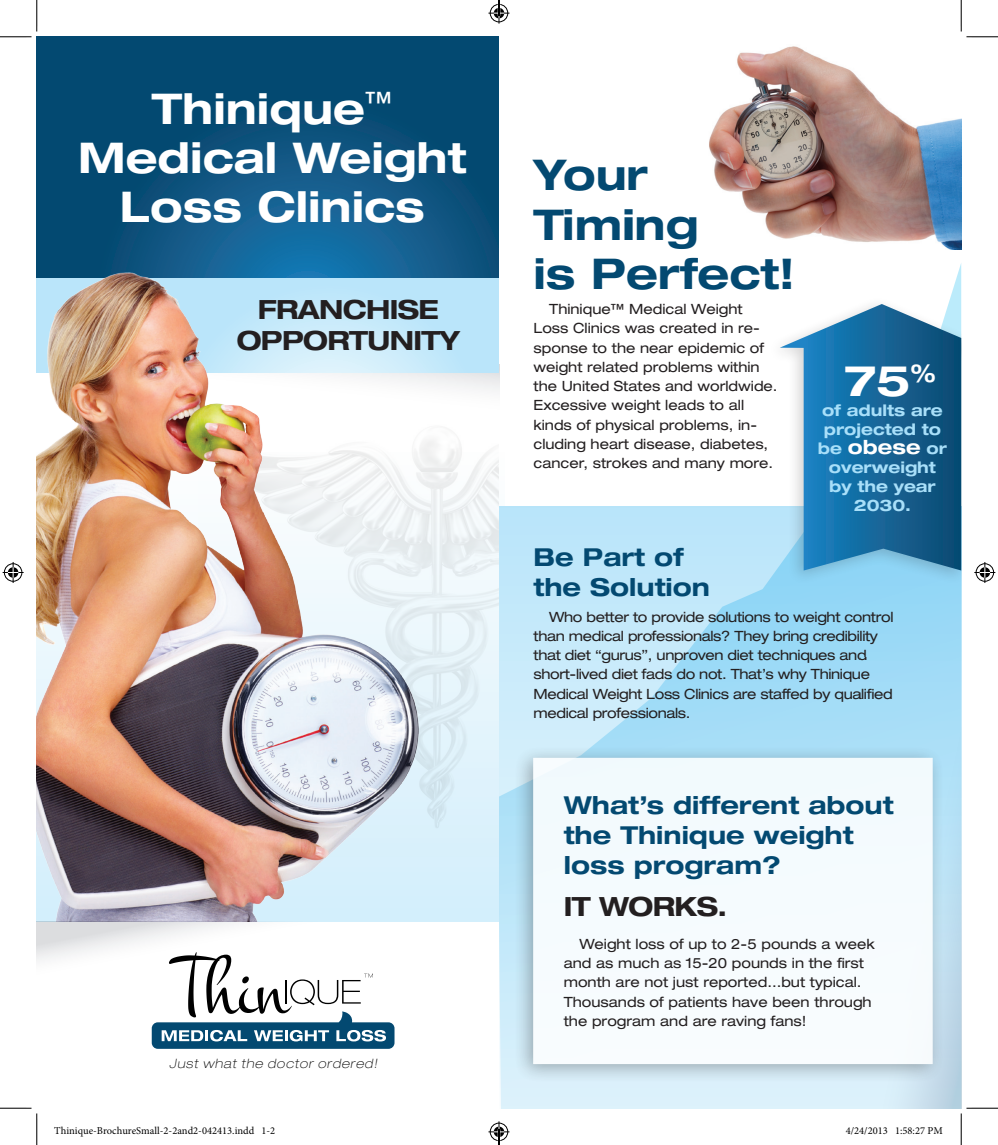
<style>
.page{position:relative;width:998px;height:1145px;background:#fff}
.page>*{position:absolute;margin:0;border:0;box-sizing:border-box;transform-origin:0 0}
.Subhead{font:700 expanded 42px/49px "Context Reprise S Si";color:#fff;text-align:center}
.Subhead-2{font:700 expanded 42px/49px "Context Reprise S Si";color:#034971}
.Top_Tab_Title{font:700 expanded 42px "Context Reprise S Si";color:#fff}
.SubSub_heads{font:700 expanded 26.25px/31.5px "Context Reprise S Si";letter-spacing:-.025em;color:#231f20;text-align:center}
.Body_Copy{font:700 expanded 24.5px/29.8px "Context Reprise S Si";color:#034971}
.Top_Tab_Title-2{font:700 expanded 19.25px "Context Reprise S Si";color:#fff}
.Top_Tab_Title-3{font:700 expanded 15.75px/18.9px "Context Reprise S Si";color:#a8dff9}
.Body_Copy-2{font:expanded 14px/19.2px "Context Reprise S Si";color:#231f20}
.Body_Copy-3{font:expanded 14px/19.2px "Context Reprise S Si";letter-spacing:-.025em;color:#231f20}
.t1{font:italic 100 expanded 12.78px "Context Reprise S Si";color:#000}
.t2{font:10.5px "Minion Pro";color:#000}
.s1{font-size:15.75px;color:#a8dff9}
</style>
<div class="page">
<img style="left:451px;top:530px;width:48px;height:326px">
<svg style="left:451px;top:372px;width:48px;height:158px"></svg>
<div style="left:37px;top:179px;width:462px;height:193px;background:#bae5fa"></div>
<svg style="left:37px;top:37px;width:462px;height:240px;background:#084f79"></svg>
<svg style="left:152px;top:1042px;width:242px;height:6px"></svg>
<img style="left:37px;top:245px;width:414px;height:676px">
<svg style="left:37px;top:921px;width:462px;height:121px"></svg>
<svg style="left:499px;top:264px;width:462px;height:844px"></svg>
<div style="left:766px;top:296px;width:195px;height:289px;background:#231f20;opacity:.2"></div>
<svg style="left:779px;top:304px;width:182px;height:266px;background:#4083ad"></svg>
<img style="left:709px;top:46px;width:252px;height:204px">
<svg style="left:860px;top:657px;width:101px;height:451px;background:#afdcf3"></svg>
<div style="left:513px;top:745px;width:432px;height:339px;background:#231f20;opacity:.4"></div>
<div style="left:533px;top:757px;width:399px;height:307px;background:#f5fbfe"></div>
<hr style="left:0;top:36px;width:32px;height:1px;background:#000">
<hr style="left:966px;top:36px;width:32px;height:1px;background:#000">
<hr style="left:0;top:1107px;width:32px;height:1px;background:#000">
<hr style="left:966px;top:1107px;width:32px;height:1px;background:#000">
<hr style="left:36px;top:0;width:1px;height:32px;background:#000">
<hr style="left:36px;top:1113px;width:1px;height:31px;background:#000">
<hr style="left:961px;top:0;width:1px;height:32px;background:#000">
<hr style="left:961px;top:1113px;width:1px;height:31px;background:#000">
<svg style="left:3px;top:562px;width:21px;height:21px"></svg>
<svg style="left:974px;top:562px;width:21px;height:21px"></svg>
<svg style="left:895px;top:1071px;width:48px;height:38px;background:#cbe0ed"></svg>
<svg style="left:488px;top:0;width:21px;height:24px"></svg>
<svg style="left:488px;top:1121px;width:21px;height:23px"></svg>
<p class="Subhead" style="left:78px;top:83px;width:389px">Thinique<sup>™<br></sup>Medical Weight<br>Loss Clinics</p>
<p class="SubSub_heads" style="left:237px;top:293px;width:225px">FRANCHISE<br>OPPORTUNITY</p>
<p class="t1" style="left:169px;top:1056px;width:212px">Just what the doctor ordered!</p>
<p class="Subhead-2" style="left:533px;top:150px;width:263px">Your<br>Timing<br>is Perfect!</p>
<p class="Body_Copy-2" style="left:533px;top:299px;width:245px;text-indent:16px">Thinique™ Medical Weight<br>Loss Clinics was created in re&shy;sponse to the near epidemic of weight related problems within the United States and worldwide.<br>Excessive weight leads to all kinds of physical problems, in&shy;cluding heart disease, diabetes, cancer, strokes and many more.</p>
<p class="Top_Tab_Title" style="left:844px;top:354px;width:93px">75<sup>%</sup></p>
<p class="Top_Tab_Title-3" style="left:822px;top:400px;width:122px">of adults are projected to</p>
<p class="Top_Tab_Title-2" style="left:818px;top:435px;width:130px"><span class="s1">be</span> obese <span class="s1">or</span></p>
<p class="Top_Tab_Title-3" style="left:829px;top:458px;width:109px;text-align:center">overweight by the year<br>2030.</p>
<p class="Body_Copy" style="left:533px;top:542px;width:178px">Be Part of the Solution</p>
<p class="Body_Copy-3" style="left:533px;top:606px;width:361px;text-indent:16px">Who better to provide solutions to weight control than medical professionals? They bring credibility that diet “gurus”, unproven diet techniques and short-lived diet fads do not. That’s why Thinique Medical Weight Loss Clinics are staffed by qualified medical professionals.</p>
<p class="Body_Copy" style="left:564px;top:789px;width:331px">What’s different about the Thinique weight loss program?</p>
<p class="SubSub_heads" style="left:564px;top:890px;width:165px">IT WORKS.</p>
<p class="Body_Copy-2" style="left:564px;top:934px;width:312px;text-indent:16px">Weight loss of up to 2-5 pounds a week and as much as 15-20 pounds in the first month are not just reported…but typical.<br>Thousands of patients have been through the program and are raving fans!</p>
<p class="t2" style="left:54px;top:1124px;width:222px">Thinique-BrochureSmall-2-2and2-042413.indd 1-2</p>
<p class="t2" style="left:845px;top:1124px;width:99px">4/24/2013 1:58:27 PM</p>
</div>
